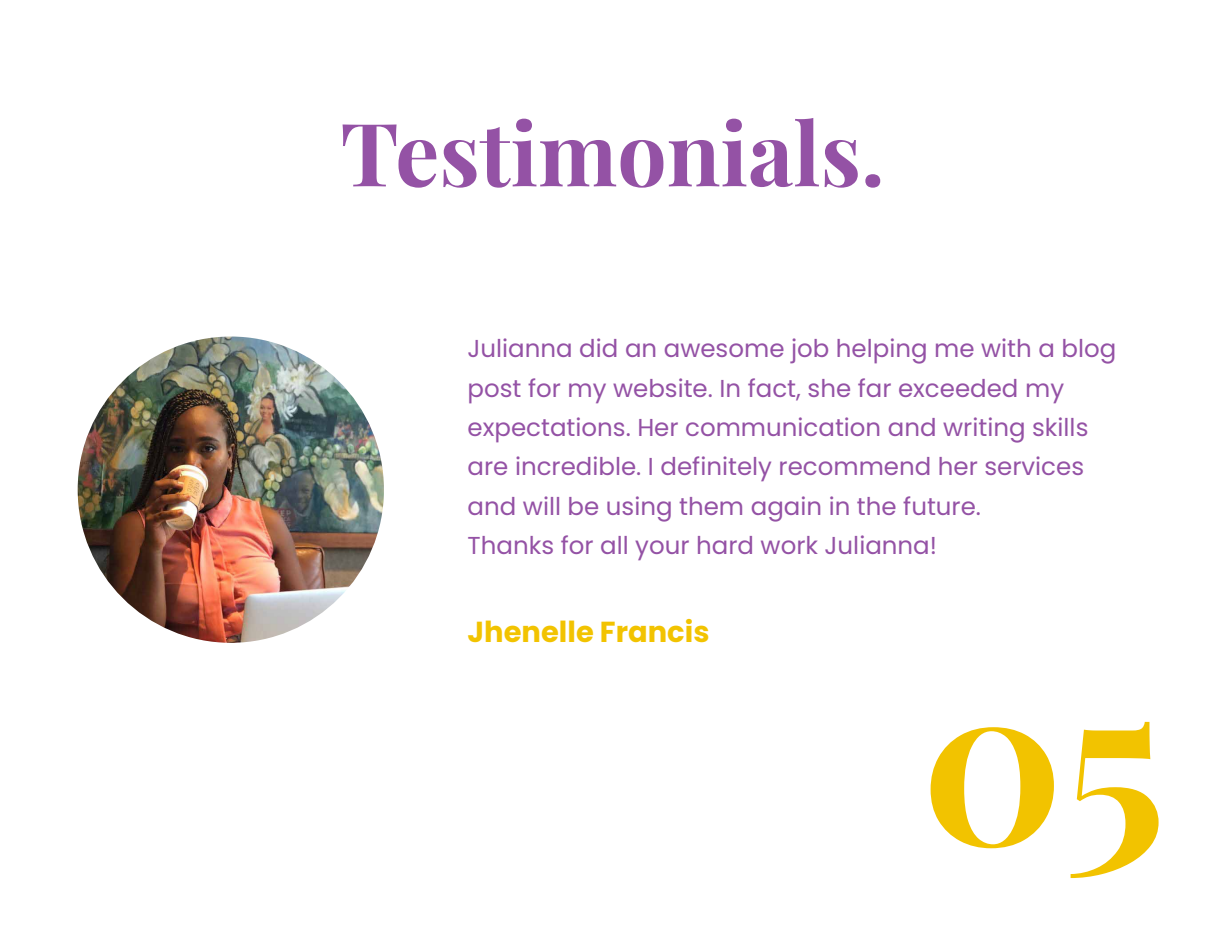
<style>
.page{position:relative;width:1225px;height:945px;background:#fff}
.page>*{position:absolute;margin:0;border:0;box-sizing:border-box;transform-origin:0 0}
.t1{font:700 222.16px "Playfair Display";color:#f2c300}
.t2{font:700 87.5px "Playfair Display";color:#9452a5}
.t3{font:700 28.96px "Poppins";color:#f2c300}
.t4{font:24.5px/39.4px "Poppins";color:#9452a5}
</style>
<div class="page">
<img style="left:78px;top:337px;width:306px;height:306px;border-radius:153px">
<h2 class="t2" style="left:340px;top:85px;width:546px">Testimonials.</h2>
<p class="t4" style="left:468px;top:329px;width:650px">Julianna did an awesome job helping me with a blog post for my website. In fact, she far exceeded my expectations. Her communication and writing skills are incredible. I definitely recommend her services and will be using them again in the future.<br>Thanks for all your hard work Julianna!</p>
<p class="t3" style="left:468px;top:616px;width:243px">Jhenelle Francis</p>
<h1 class="t1" style="left:921px;top:588px;width:247px">05</h1>
</div>
